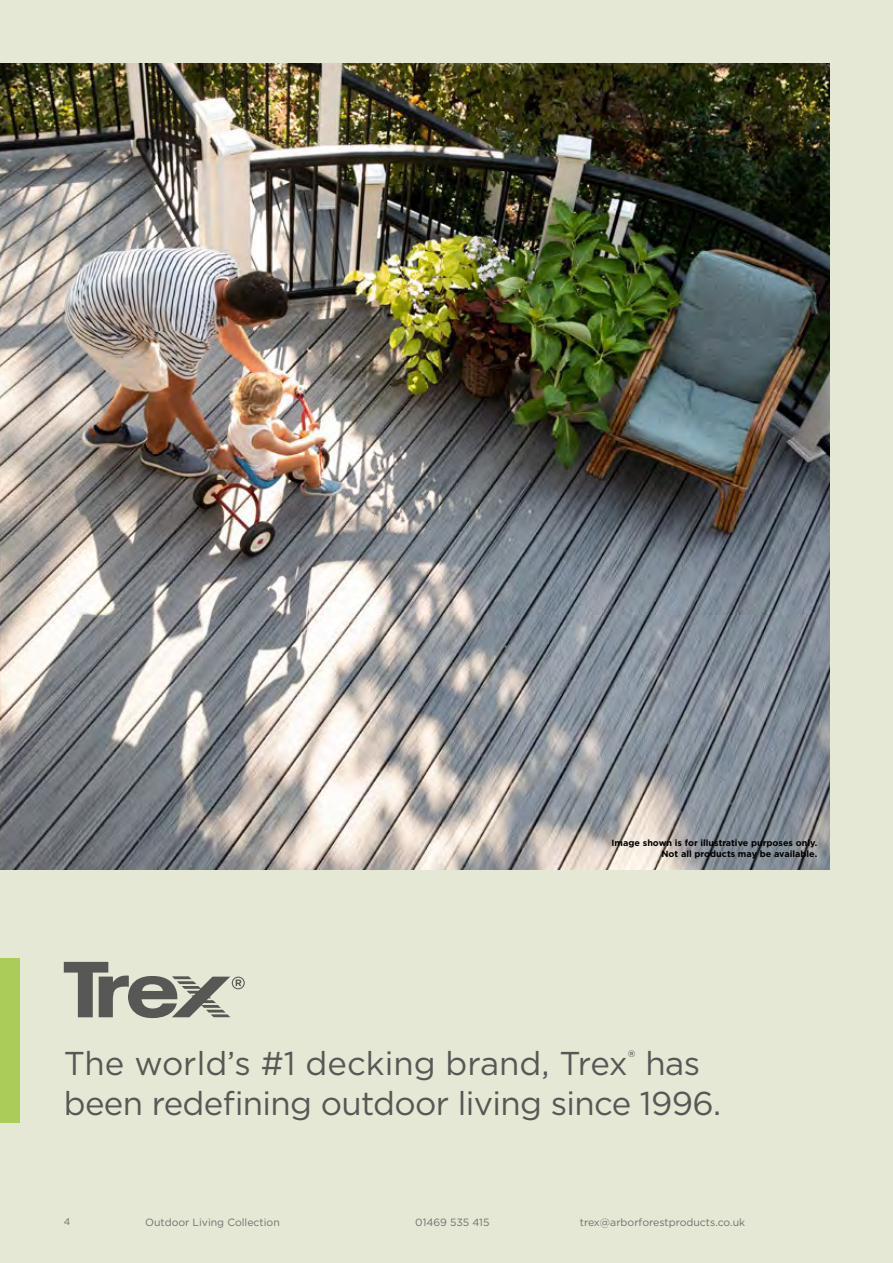
<style>
.page{position:relative;width:893px;height:1263px;background:#e5e8d4}
.page>*{position:absolute;margin:0;border:0;box-sizing:border-box;transform-origin:0 0}
.t1{font:33px/39.6px "Gotham";letter-spacing:-.02em;color:#575756}
.t2{font:10.5px "Gotham";color:#706f6f}
.t3{font:9.75px "Gotham";color:#706f6f}
.t4{font:700 9px/10.8px "Gotham";color:#000;text-align:right}
</style>
<div class="page">
<svg style="left:64px;top:962px;width:181px;height:56px"></svg>
<div style="left:0;top:958px;width:20px;height:165px;background:#abcc58"></div>
<img style="left:0;top:64px;width:829px;height:806px">
<p class="t4" style="left:612px;top:837px;width:207px">Image shown is for illustrative purposes only.<br>Not all products may be available.</p>
<p class="t1" style="left:64px;top:1043px;width:659px">The world’s #1 decking brand, Trex<sup>®</sup> has been redefining outdoor living since 1996.</p>
<p class="t3" style="left:64px;top:1215px;width:8px">4</p>
<p class="t2" style="left:145px;top:1215px;width:136px">Outdoor Living Collection</p>
<p class="t2" style="left:415px;top:1215px;width:76px">01469 535 415</p>
<p class="t2" style="left:580px;top:1215px;width:167px">trex@arborforestproducts.co.uk</p>
</div>
